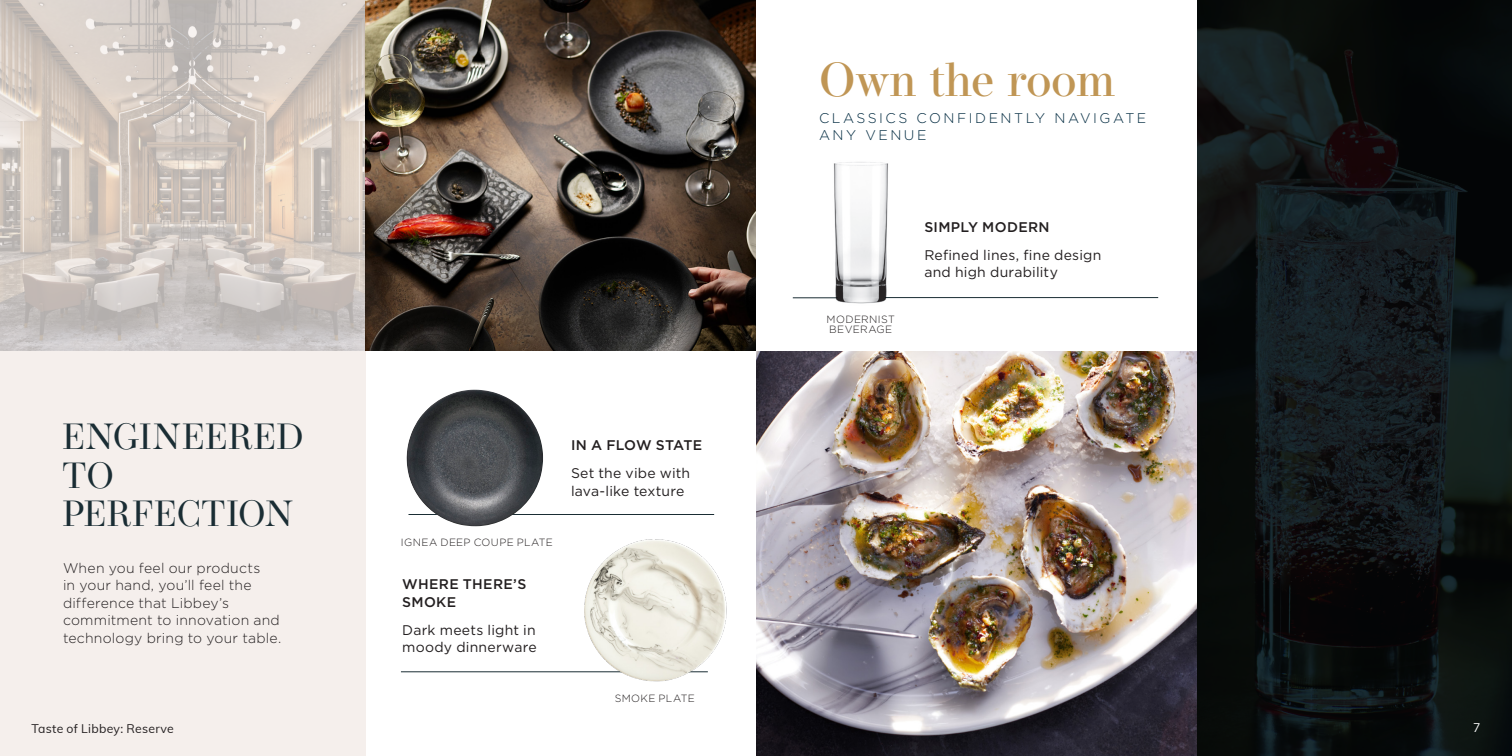
<style>
.page{position:relative;width:1512px;height:756px;background:#fff}
.page>*{position:absolute;margin:0;border:0;box-sizing:border-box;transform-origin:0 0}
.t1{font:500 47.25px "Operetta 12";color:#c09655}
.Libbey_heads{font:36.4px "Operetta 12";letter-spacing:-.005em;color:#1a2d34}
._2021_Product_Data{font:300 14px/17.5px "Gotham HTF";letter-spacing:.015em;color:#231f20}
._2021_Product_Data-2{font:14px/17.5px "Gotham HTF";letter-spacing:.015em;color:#231f20}
.t2{font:300 14px/16.8px "Gotham HTF";letter-spacing:.18em;color:#002a40}
._2021_Product_Data-3{font:500 14px "Gotham HTF";letter-spacing:.025em;color:#231f20}
._2021_Product_Data-4{font:500 14px "Gotham HTF";letter-spacing:.005em;color:#231f20}
.Libbey_body{font:12.25px "Muli";letter-spacing:.02em;color:#231f20}
.Libbey_body-2{font:12.25px "Muli";color:#fff}
._2021_Product_Data-5{font:300 10.5px "Gotham HTF";letter-spacing:.035em;color:#231f20}
</style>
<div class="page">
<svg style="left:1197px;top:0;width:315px;height:756px;background:#0d1214"></svg>
<div style="left:0;top:0;width:365px;height:756px;background:#f5efec"></div>
<hr style="left:409px;top:514px;width:305px;height:1px;background:#1a2d34">
<hr style="left:401px;top:672px;width:307px;height:1px;background:#1a2d34">
<img style="left:0;top:0;width:756px;height:350px">
<hr style="left:793px;top:298px;width:44px;height:1px;background:#1a2d34">
<hr style="left:885px;top:297px;width:273px;height:1px;background:#1a2d34">
<img style="left:756px;top:351px;width:441px;height:405px">
<img style="left:406px;top:390px;width:137px;height:136px">
<img style="left:581px;top:539px;width:146px;height:143px">
<img style="left:824px;top:162px;width:77px;height:142px">
<p class="t1" style="left:819px;top:52px;width:298px">Own the room</p>
<p class="t2" style="left:819px;top:110px;width:329px">CLASSICS CONFIDENTLY NAVIGATE<br>ANY VENUE</p>
<p class="Libbey_heads" style="left:62px;top:416px;width:243px">ENGINEERED</p>
<p class="Libbey_heads" style="left:62px;top:455px;width:53px">TO</p>
<p class="Libbey_heads" style="left:62px;top:493px;width:233px">PERFECTION</p>
<p class="_2021_Product_Data" style="left:63px;top:559px;width:220px">When you feel our products<br>in your hand, you’ll feel the difference that Libbey’s commitment to innovation and technology bring to your table.</p>
<p class="_2021_Product_Data-5" style="left:401px;top:536px;width:154px">IGNEA DEEP COUPE PLATE</p>
<p class="_2021_Product_Data-3" style="left:402px;top:576px;width:126px">WHERE THERE’S</p>
<p class="_2021_Product_Data-3" style="left:402px;top:594px;width:55px">SMOKE</p>
<p class="_2021_Product_Data-2" style="left:402px;top:621px;width:136px">Dark meets light in moody dinnerware</p>
<p class="_2021_Product_Data-4" style="left:571px;top:437px;width:133px">IN A FLOW STATE</p>
<p class="_2021_Product_Data-2" style="left:571px;top:464px;width:121px">Set the vibe with</p>
<p class="_2021_Product_Data-2" style="left:571px;top:482px;width:115px">lava-like texture</p>
<p class="_2021_Product_Data-5" style="left:615px;top:692px;width:82px">SMOKE PLATE</p>
<p class="_2021_Product_Data-5" style="left:827px;top:313px;width:70px">MODERNIST</p>
<p class="_2021_Product_Data-5" style="left:829px;top:324px;width:65px">BEVERAGE</p>
<p class="_2021_Product_Data-3" style="left:924px;top:219px;width:127px">SIMPLY MODERN</p>
<p class="_2021_Product_Data-2" style="left:924px;top:246px;width:178px">Refined lines, fine design and high durability</p>
<p class="Libbey_body" style="left:32px;top:720px;width:144px">Taste of Libbey: Reserve</p>
<p class="Libbey_body-2" style="left:1473px;top:718px;width:9px">7</p>
</div>
